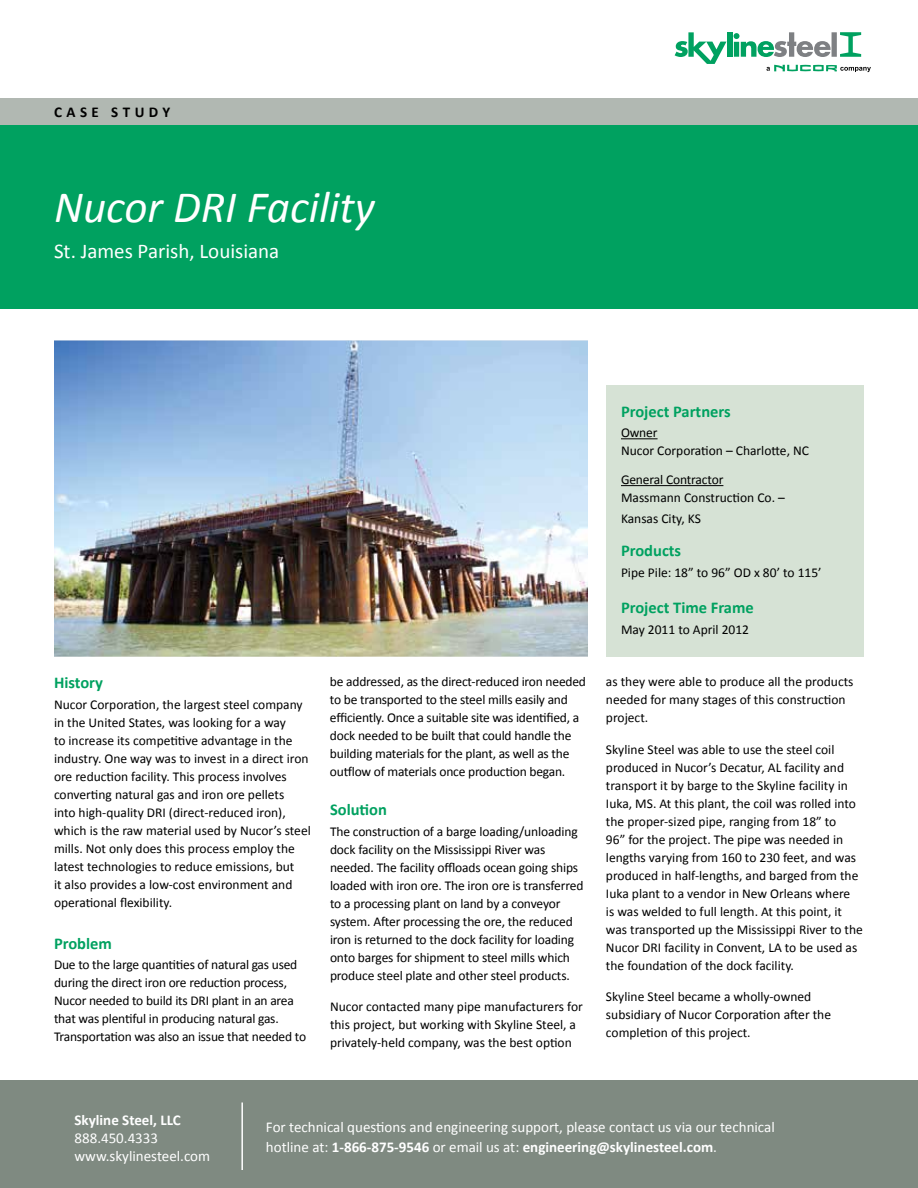
<style>
.page{position:relative;width:918px;height:1188px;background:#fff}
.page>*{position:absolute;margin:0;border:0;box-sizing:border-box;transform-origin:0 0}
.t1{font:italic 45px "Calibri";color:#fff}
.t2{font:21px "Calibri";color:#fff}
.t3{font:700 16.5px "Calibri";color:#00a160}
.t4{font:15px/18px "Calibri";color:#fff}
.t5{font:700 15px "Calibri";color:#fff}
.t6{font:700 15px "Calibri";letter-spacing:.3em;color:#000}
.t7{font:13.5px/18px "Calibri";letter-spacing:-.01em;color:#000}
.s1{font-weight:700}
</style>
<div class="page">
<div style="left:0;top:103px;width:918px;height:206px;background:#00a160"></div>
<svg style="left:675px;top:32px;width:52px;height:32px"></svg>
<div style="left:727px;top:32px;width:5px;height:25px;background:#00a160"></div>
<svg style="left:734px;top:32px;width:97px;height:25px"></svg>
<div style="left:832px;top:32px;width:5px;height:25px;background:#7e8083"></div>
<svg style="left:840px;top:32px;width:21px;height:25px"></svg>
<svg style="left:767px;top:65px;width:104px;height:7px"></svg>
<div style="left:0;top:98px;width:918px;height:27px;background:#b1b8b2"></div>
<div style="left:0;top:1080px;width:918px;height:108px;background:#7f8a81"></div>
<hr style="left:241px;top:1102px;width:2px;height:68px;background:#fff">
<img style="left:54px;top:340px;width:534px;height:317px">
<div style="left:606px;top:385px;width:258px;height:272px;background:#d6e2d5"></div>
<hr style="left:621px;top:438px;width:37px;height:1px;background:#000">
<hr style="left:621px;top:485px;width:102px;height:1px;background:#000">
<p class="t6" style="left:54px;top:102px;width:118px">CASE STUDY</p>
<h1 class="t1" style="left:54px;top:177px;width:322px">Nucor DRI Facility</h1>
<h2 class="t2" style="left:54px;top:238px;width:227px">St. James Parish, Louisiana</h2>
<p class="t3" style="left:54px;top:672px;width:51px">History</p>
<p class="t7" style="left:54px;top:696px;width:258px">Nucor Corporation, the largest steel company in the United States, was looking for a way<br>to increase its competitive advantage in the industry. One way was to invest in a direct iron ore reduction facility. This process involves converting natural gas and iron ore pellets<br>into high-quality DRI (direct-reduced iron), which is the raw material used by Nucor’s steel mills. Not only does this process employ the latest technologies to reduce emissions, but<br>it also provides a low-cost environment and operational flexibility.</p>
<p class="t3" style="left:54px;top:933px;width:59px">Problem</p>
<p class="t7" style="left:54px;top:956px;width:254px">Due to the large quantities of natural gas used during the direct iron ore reduction process, Nucor needed to build its DRI plant in an area that was plentiful in producing natural gas.<br>Transportation was also an issue that needed to</p>
<p class="t7" style="left:330px;top:673px;width:258px">be addressed, as the direct-reduced iron needed to be transported to the steel mills easily and efficiently. Once a suitable site was identified, a dock needed to be built that could handle the building materials for the plant, as well as the outflow of materials once production began.</p>
<p class="t3" style="left:330px;top:799px;width:58px">Solution</p>
<p class="t7" style="left:330px;top:822px;width:255px">The construction of a barge loading/unloading dock facility on the Mississippi River was needed. The facility offloads ocean going ships loaded with iron ore. The iron ore is transferred to a processing plant on land by a conveyor system. After processing the ore, the reduced iron is returned to the dock facility for loading onto barges for shipment to steel mills which produce steel plate and other steel products.</p>
<p class="t7" style="left:330px;top:998px;width:254px">Nucor contacted many pipe manufacturers for this project, but working with Skyline Steel, a privately-held company, was the best option</p>
<p class="t3" style="left:621px;top:401px;width:111px">Project Partners</p>
<p class="t7" style="left:621px;top:424px;width:190px">Owner<br>Nucor Corporation – Charlotte, NC</p>
<p class="t7" style="left:621px;top:471px;width:165px">General Contractor<br>Massmann Construction Co. –</p>
<p class="t7" style="left:621px;top:510px;width:81px">Kansas City, KS</p>
<p class="t3" style="left:621px;top:540px;width:62px">Products</p>
<p class="t7" style="left:621px;top:564px;width:202px">Pipe Pile: 18” to 96” OD x 80’ to 115’</p>
<p class="t3" style="left:621px;top:597px;width:134px">Project Time Frame</p>
<p class="t7" style="left:621px;top:620px;width:130px">May 2011 to April 2012</p>
<p class="t7" style="left:606px;top:673px;width:249px">as they were able to produce all the products needed for many stages of this construction project.</p>
<p class="t7" style="left:606px;top:740px;width:258px">Skyline Steel was able to use the steel coil produced in Nucor’s Decatur, AL facility and transport it by barge to the Skyline facility in Iuka, MS. At this plant, the coil was rolled into the proper-sized pipe, ranging from 18” to<br>96” for the project. The pipe was needed in lengths varying from 160 to 230 feet, and was produced in half-lengths, and barged from the Iuka plant to a vendor in New Orleans where<br>is was welded to full length. At this point, it was transported up the Mississippi River to the Nucor DRI facility in Convent, LA to be used as the foundation of the dock facility.</p>
<p class="t7" style="left:606px;top:988px;width:227px">Skyline Steel became a wholly-owned subsidiary of Nucor Corporation after the completion of this project.</p>
<p class="t5" style="left:75px;top:1111px;width:108px">Skyline Steel, LLC</p>
<p class="t4" style="left:75px;top:1129px;width:137px">888.450.4333 www.skylinesteel.com</p>
<p class="t4" style="left:266px;top:1117px;width:510px;line-height:19.5px">For technical questions and engineering support, please contact us via our technical hotline at: <span class="s1">1-866-875-9546</span> or email us at: <span class="s1">engineering@skylinesteel.com</span>.</p>
</div>
